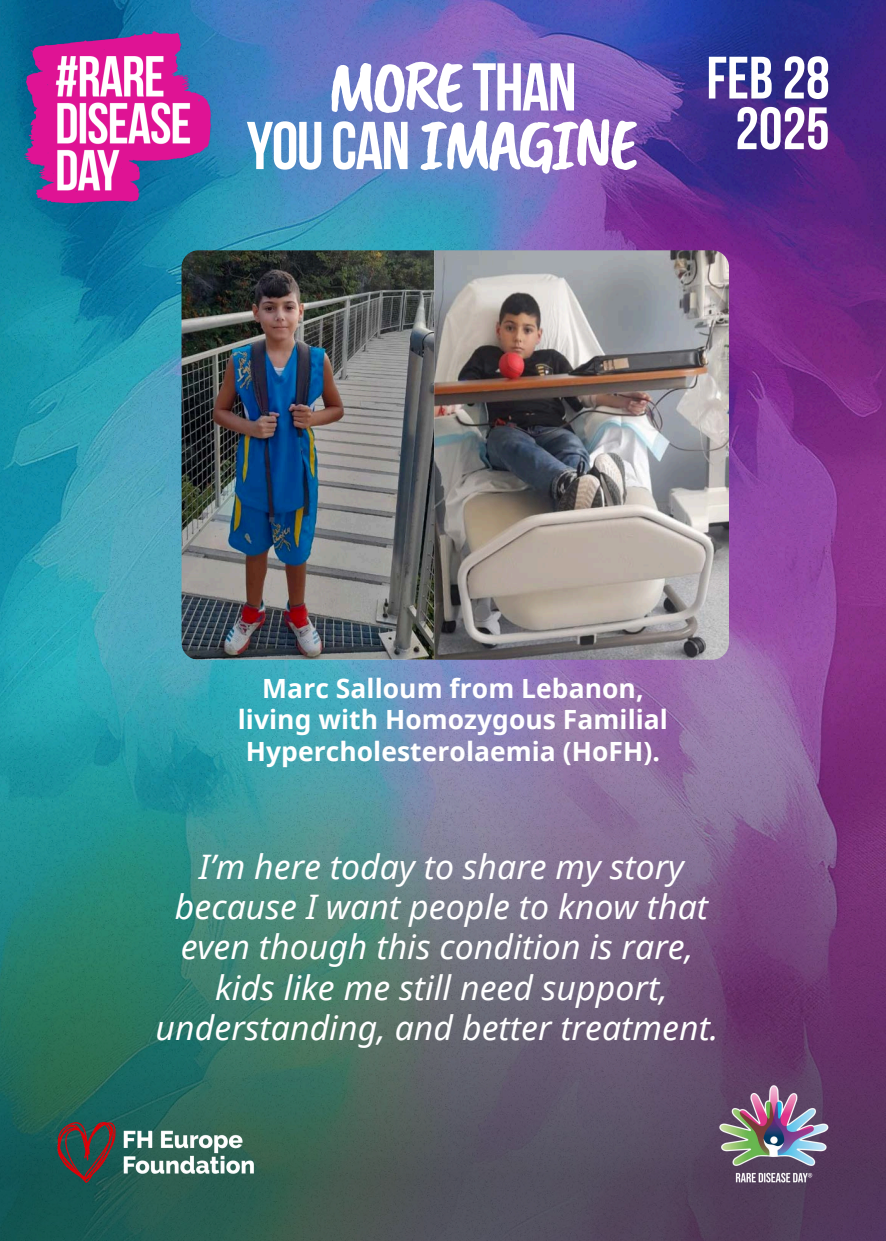
<style>
.page{position:relative;width:886px;height:1241px;background:#fff}
.page>*{position:absolute;margin:0;border:0;box-sizing:border-box;transform-origin:0 0}
.t1{font:72.88px "Caveat Brush";letter-spacing:-.06em;color:#fff}
.t2{font:700 67.44px "Bebas Neue";letter-spacing:-.025em;color:#fff}
.t3{font:700 59.69px/50.6px "Bebas Neue";color:#fff;text-align:center}
.t4{font:italic 33.75px/40.3px "Noto Sans";color:#fff;text-align:center}
.t5{font:700 26.44px/31.4px "Noto Sans";color:#fff;text-align:center}
</style>
<div class="page">
<img style="left:0;top:0;width:886px;height:1240px">
<img style="left:23px;top:28px;width:192px;height:179px">
<img style="left:717px;top:1084px;width:113px;height:100px">
<img style="left:39px;top:1102px;width:234px;height:100px">
<img style="left:182px;top:250px;width:547px;height:409px;border-radius:17px">
<p class="t1" style="left:327px;top:39px;width:138px">MORE</p>
<p class="t1" style="left:419px;top:97px;width:220px">IMAGINE</p>
<p class="t2" style="left:472px;top:60px;width:106px">THAN</p>
<h2 class="t2" style="left:247px;top:118px;width:165px">YOU CAN</h2>
<h1 class="t3" style="left:706px;top:58px;width:125px">FEB 28<br>2025</h1>
<h2 class="t5" style="left:262px;top:671px;width:383px">Marc Salloum from Lebanon,</h2>
<h1 class="t5" style="left:238px;top:703px;width:432px">living with Homozygous Familial<br>Hypercholesterolaemia (HoFH).</h1>
<h3 class="t4" style="left:156px;top:845px;width:564px">I’m here today to share my story because I want people to know that even though this condition is rare, kids like me still need support, understanding, and better treatment.</h3>
</div>
